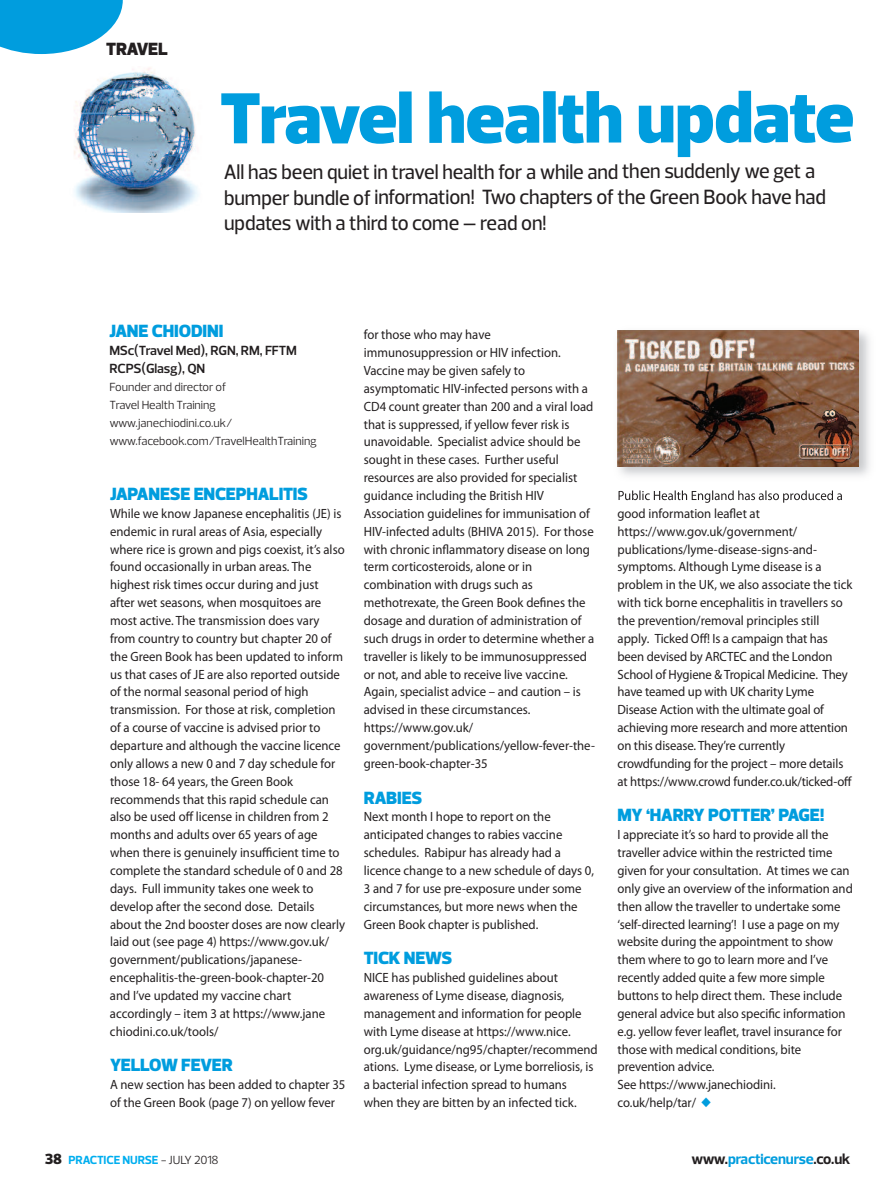
<style>
.page{position:relative;width:893px;height:1191px;background:#fff}
.page>*{position:absolute;margin:0;border:0;box-sizing:border-box;transform-origin:0 0}
.t1{font:900 73.5px "Prelo";letter-spacing:-.005em;color:#009dde}
.t2{font:500 21px/25.7px "Prelo";letter-spacing:-.01em;color:#231f20;scale:.95 1}
.t3{font:900 18px "Prelo";letter-spacing:-.01em;color:#009dde}
.t4{font:900 18px "Prelo";letter-spacing:-.02em;color:#231f20}
.t5{font:700 15px "Prelo";letter-spacing:-.015em;color:#009dde}
.t6{font:600 13.5px/18px "Prelo";letter-spacing:-.02em;color:#231f20}
.t7{font:13.35px/17.9px "Myriad Pro";color:#231f20;scale:.95 1}
.t8{font:12px/18px "Prelo";letter-spacing:-.01em;color:#231f20}
.t9{font:700 12px "Prelo";letter-spacing:-.015em;color:#00aeef}
.s1{color:#009dde}
.s2{font-weight:900;font-size:15px;color:#231f20}
.s3{font-weight:400;color:#231f20}
.s4{color:#231f20}
</style>
<div class="page">
<svg style="left:0;top:0;width:123px;height:54px;background:#28ace3"></svg>
<img style="left:74px;top:68px;width:125px;height:145px">
<img style="left:710px;top:490px;width:132px;height:13px">
<img style="left:618px;top:490px;width:92px;height:13px">
<img style="left:617px;top:330px;width:253px;height:146px">
<h3 class="t4" style="left:106px;top:43px;width:63px">TRAVEL</h3>
<h1 class="t1" style="left:220px;top:93px;width:636px">Travel health update</h1>
<h2 class="t2" style="left:224px;top:161px;width:635px">All has been quiet in travel health for a while and then suddenly we get a bumper bundle of information! Two chapters of the Green Book have had updates with a third to come – read on!</h2>
<h3 class="t3" style="left:109px;top:325px;width:116px">JANE CHIODINI</h3>
<p class="t6" style="left:109px;top:343px;width:189px">MSc(Travel Med), RGN, RM, FFTM<br>RCPS(Glasg), QN</p>
<p class="t8" style="left:110px;top:379px;width:209px">Founder and director of<br>Travel Health Training www.janechiodini.co.uk/ www.facebook.com/TravelHealthTraining</p>
<h3 class="t3" style="left:110px;top:488px;width:199px">JAPANESE ENCEPHALITIS</h3>
<p class="t7" style="left:110px;top:505px;width:249px">While we know Japanese encephalitis (JE) is endemic in rural areas of Asia, especially where rice is grown and pigs coexist, it’s also found occasionally in urban areas. The highest risk times occur during and just after wet seasons, when mosquitoes are most active. The transmission does vary from country to country but chapter 20 of the Green Book has been updated to inform us that cases of JE are also reported outside of the normal seasonal period of high transmission. For those at risk, completion of a course of vaccine is advised prior to departure and although the vaccine licence only allows a new 0 and 7 day schedule for those 18- 64 years, the Green Book recommends that this rapid schedule can also be used off license in children from 2 months and adults over 65 years of age when there is genuinely insufficient time to complete the standard schedule of 0 and 28 days. Full immunity takes one week to develop after the second dose. Details about the 2nd booster doses are now clearly laid out (see page 4) https://www.gov.uk/ government/publications/japanese&shy;encephalitis-the-green-book-chapter-20 and I’ve updated my vaccine chart accordingly – item 3 at https://www.jane chiodini.co.uk/tools/</p>
<h3 class="t3" style="left:110px;top:1059px;width:124px">YELLOW FEVER</h3>
<p class="t7" style="left:110px;top:1077px;width:249px">A new section has been added to chapter 35 of the Green Book (page 7) on yellow fever</p>
<p class="t7" style="left:364px;top:327px;width:245px">for those who may have immunosuppression or HIV infection.<br>Vaccine may be given safely to asymptomatic HIV-infected persons with a CD4 count greater than 200 and a viral load that is suppressed, if yellow fever risk is unavoidable. Specialist advice should be sought in these cases. Further useful resources are also provided for specialist guidance including the British HIV Association guidelines for immunisation of HIV-infected adults (BHIVA 2015). For those with chronic inflammatory disease on long term corticosteroids, alone or in combination with drugs such as methotrexate, the Green Book defines the dosage and duration of administration of such drugs in order to determine whether a traveller is likely to be immunosuppressed or not, and able to receive live vaccine.<br>Again, specialist advice – and caution – is advised in these circumstances. https://www.gov.uk/ government/publications/yellow-fever-the&shy;green-book-chapter-35</p>
<h3 class="t3" style="left:364px;top:791px;width:60px">RABIES</h3>
<p class="t7" style="left:364px;top:809px;width:244px">Next month I hope to report on the anticipated changes to rabies vaccine schedules. Rabipur has already had a licence change to a new schedule of days 0, 3 and 7 for use pre-exposure under some circumstances, but more news when the Green Book chapter is published.</p>
<h3 class="t3" style="left:364px;top:952px;width:90px">TICK NEWS</h3>
<p class="t7" style="left:364px;top:969px;width:248px">NICE has published guidelines about awareness of Lyme disease, diagnosis, management and information for people with Lyme disease at https://www.nice. org.uk/guidance/ng95/chapter/recommend ations. Lyme disease, or Lyme borreliosis, is a bacterial infection spread to humans when they are bitten by an infected tick.</p>
<p class="t7" style="left:617px;top:505px;width:249px">good information leaflet at https://www.gov.uk/government/ publications/lyme-disease-signs-and&shy;symptoms. Although Lyme disease is a problem in the UK, we also associate the tick with tick borne encephalitis in travellers so the prevention/removal principles still apply. Ticked Off! Is a campaign that has been devised by ARCTEC and the London School of Hygiene &amp; Tropical Medicine. They have teamed up with UK charity Lyme Disease Action with the ultimate goal of achieving more research and more attention on this disease. They’re currently crowdfunding for the project – more details at https://www.crowd funder.co.uk/ticked-off</p>
<h3 class="t3" style="left:618px;top:809px;width:208px">MY ‘HARRY POTTER’ PAGE!</h3>
<p class="t7" style="left:618px;top:827px;width:249px">I appreciate it’s so hard to provide all the traveller advice within the restricted time given for your consultation. At times we can only give an overview of the information and then allow the traveller to undertake some ‘self-directed learning’! I use a page on my website during the appointment to show them where to go to learn more and I’ve recently added quite a few more simple buttons to help direct them. These include general advice but also specific information e.g. yellow fever leaflet, travel insurance for those with medical conditions, bite prevention advice.<br>See https://www.janechiodini. co.uk/help/tar/ <span class="s1">◆</span></p>
<p class="t9" style="left:45px;top:1156px;width:175px"><span class="s2">38</span> PRACTICE NURSE <span class="s3">- JULY 2018</span></p>
<p class="t5" style="left:692px;top:1154px;width:160px"><span class="s4">www.</span>practicenurse<span class="s4">.co.uk</span></p>
</div>
